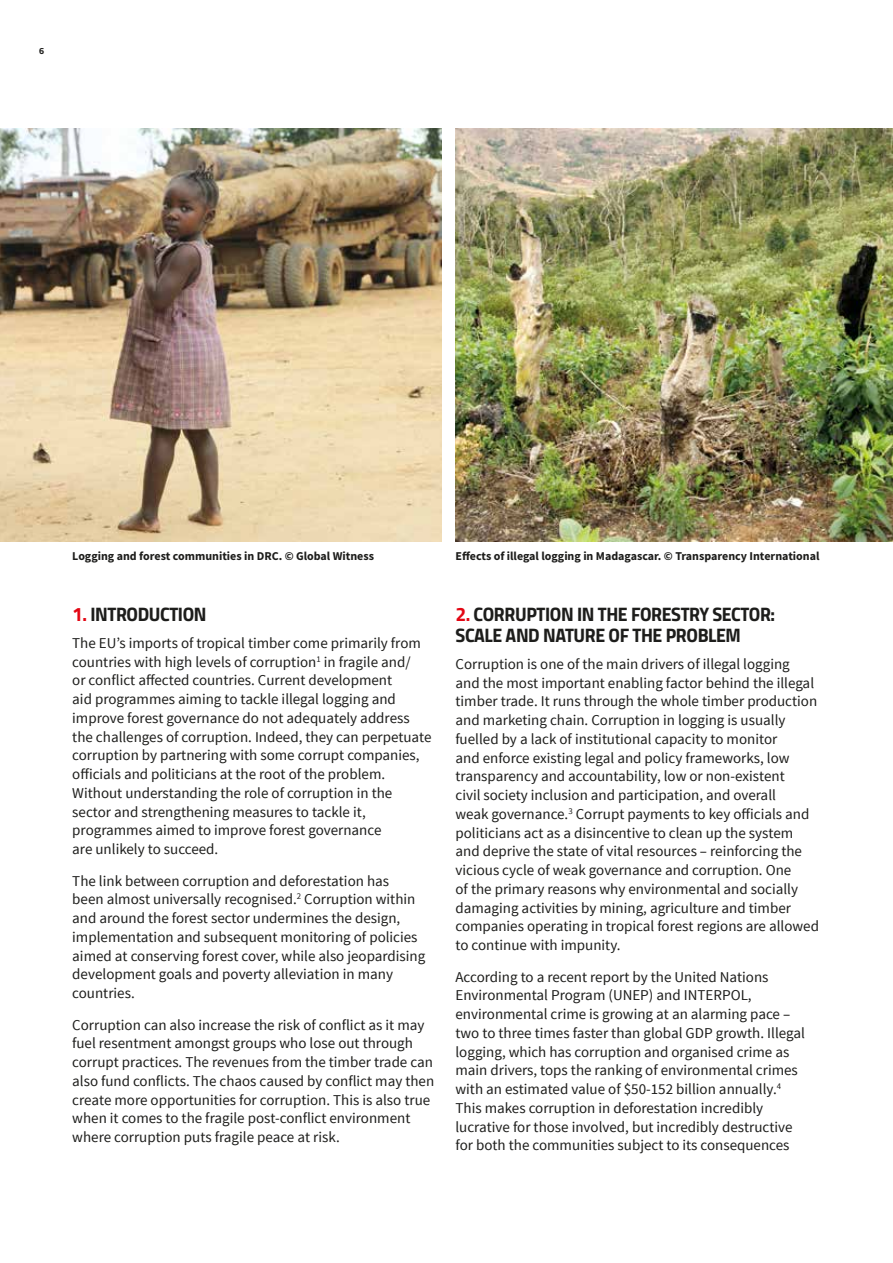
<style>
.page{position:relative;width:893px;height:1263px;background:#fff}
.page>*{position:absolute;margin:0;border:0;box-sizing:border-box;transform-origin:0 0}
.t1{font:19.5px/21px "Titillium Bold Upright";letter-spacing:-.02em;color:#1d1d1b}
.t2{font:15px/18.8px "Source Sans Pro";color:#1d1d1b}
.t3{font:700 12px "Source Sans Pro";color:#1d1d1b}
.t4{font:700 9px "Titillium";color:#1d1d1b}
.s1{color:#e30613}
</style>
<div class="page">
<img style="left:0;top:129px;width:442px;height:413px">
<img style="left:455px;top:129px;width:438px;height:413px">
<p class="t4" style="left:39px;top:44px;width:7px">6</p>
<p class="t3" style="left:72px;top:548px;width:303px">Logging and forest communities in DRC. © Global Witness</p>
<p class="t3" style="left:455px;top:548px;width:365px">Effects of illegal logging in Madagascar. © Transparency International</p>
<h1 class="t1" style="left:72px;top:602px;width:136px"><span class="s1">1.</span> INTRODUCTION</h1>
<p class="t2" style="left:72px;top:634px;width:361px">The EU’s imports of tropical timber come primarily from countries with high levels of corruption<sup>1</sup> in fragile and/<br>or conflict affected countries. Current development<br>aid programmes aiming to tackle illegal logging and improve forest governance do not adequately address the challenges of corruption. Indeed, they can perpetuate corruption by partnering with some corrupt companies, officials and politicians at the root of the problem.<br>Without understanding the role of corruption in the sector and strengthening measures to tackle it, programmes aimed to improve forest governance<br>are unlikely to succeed.</p>
<p class="t2" style="left:72px;top:871px;width:355px">The link between corruption and deforestation has<br>been almost universally recognised.<sup>2</sup> Corruption within and around the forest sector undermines the design, implementation and subsequent monitoring of policies aimed at conserving forest cover, while also jeopardising development goals and poverty alleviation in many countries.</p>
<p class="t2" style="left:72px;top:1015px;width:363px">Corruption can also increase the risk of conflict as it may fuel resentment amongst groups who lose out through corrupt practices. The revenues from the timber trade can also fund conflicts. The chaos caused by conflict may then create more opportunities for corruption. This is also true when it comes to the fragile post-conflict environment where corruption puts fragile peace at risk.</p>
<h1 class="t1" style="left:455px;top:602px;width:321px"><span class="s1">2.</span> CORRUPTION IN THE FORESTRY SECTOR:<br>SCALE AND NATURE OF THE PROBLEM</h1>
<p class="t2" style="left:455px;top:655px;width:365px">Corruption is one of the main drivers of illegal logging<br>and the most important enabling factor behind the illegal timber trade. It runs through the whole timber production and marketing chain. Corruption in logging is usually fuelled by a lack of institutional capacity to monitor<br>and enforce existing legal and policy frameworks, low transparency and accountability, low or non-existent<br>civil society inclusion and participation, and overall<br>weak governance.<sup>3</sup> Corrupt payments to key officials and politicians act as a disincentive to clean up the system and deprive the state of vital resources – reinforcing the vicious cycle of weak governance and corruption. One<br>of the primary reasons why environmental and socially damaging activities by mining, agriculture and timber companies operating in tropical forest regions are allowed to continue with impunity.</p>
<p class="t2" style="left:455px;top:967px;width:351px">According to a recent report by the United Nations Environmental Program (UNEP) and INTERPOL, environmental crime is growing at an alarming pace – two to three times faster than global GDP growth. Illegal logging, which has corruption and organised crime as main drivers, tops the ranking of environmental crimes with an estimated value of $50-152 billion annually.<sup>4<br></sup>This makes corruption in deforestation incredibly lucrative for those involved, but incredibly destructive for both the communities subject to its consequences</p>
</div>
